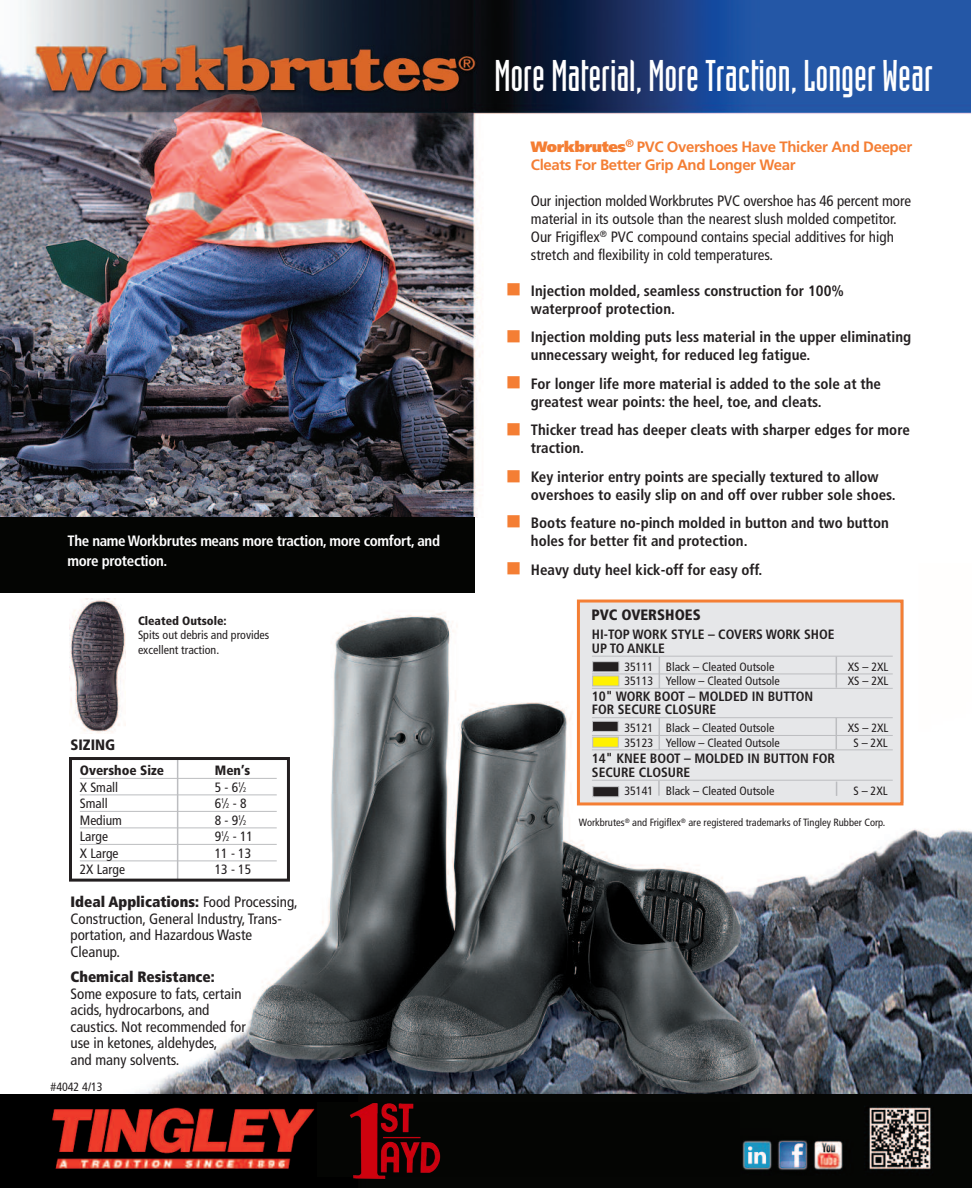
<style>
.page{position:relative;width:972px;height:1188px;background:#fff}
.page>*{position:absolute;margin:0;border:0;box-sizing:border-box;transform-origin:0 0}
.t1{font:43.5px "Industria Solid";color:#fff}
.t2{font:21px "Wingdings";color:#f47e34}
.t3{font:700 condensed 15px/18px "Frutiger";color:#231f20}
.t4{font:condensed 15px/16.5px "Frutiger";color:#231f20}
.t5{font:700 15px/18px "Frutiger";letter-spacing:-.025em;color:#f47e34}
.t6{font:700 condensed 15px/19.5px "Frutiger";letter-spacing:-.025em;color:#fff}
.t7{font:900 condensed 15px "Frutiger";color:#231f20}
.t8{font:900 condensed 15px "Frutiger";color:#231f20}
.t9{font:700 condensed 13.5px/13.5px "Frutiger";color:#231f20}
.t10{font:condensed 13.5px "Frutiger";color:#231f20}
.t11{font:900 condensed 13.5px "Frutiger";color:#231f20}
.t12{font:condensed 12px/14.4px "Frutiger";color:#231f20}
.t13{font:900 condensed 12px "Frutiger";color:#231f20}
.t14{font:condensed 10.5px "Frutiger";color:#231f20}
.s1{font-size:6.75px}
.s2{font-weight:900}
</style>
<div class="page">
<img style="left:54px;top:598px;width:918px;height:497px">
<img style="left:0;top:0;width:970px;height:517px">
<div style="left:0;top:517px;width:475px;height:76px;background:#040503"></div>
<img style="left:69px;top:599px;width:56px;height:134px">
<hr style="left:80px;top:778px;width:197px;height:1px;background:#bcbdc0">
<hr style="left:80px;top:795px;width:197px;height:1px;background:#bcbdc0">
<hr style="left:80px;top:811px;width:197px;height:1px;background:#bcbdc0">
<hr style="left:80px;top:828px;width:197px;height:1px;background:#bcbdc0">
<hr style="left:80px;top:844px;width:197px;height:1px;background:#bcbdc0">
<hr style="left:80px;top:861px;width:197px;height:1px;background:#bcbdc0">
<hr style="left:177px;top:759px;width:1px;height:121px;background:#bcbdc0">
<div style="left:69px;top:757px;width:221px;height:125px;border:3px solid #231f20"></div>
<div style="left:578px;top:600px;width:325px;height:203px;background:#e6e7e9"></div>
<hr style="left:659px;top:657px;width:1px;height:31px;background:#bcbdc0">
<hr style="left:659px;top:718px;width:1px;height:32px;background:#bcbdc0">
<svg style="left:658px;top:781px;width:2px;height:15px"></svg>
<hr style="left:592px;top:656px;width:301px;height:1px;background:#bcbdc0">
<hr style="left:592px;top:674px;width:301px;height:1px;background:#bcbdc0">
<hr style="left:592px;top:688px;width:301px;height:1px;background:#bcbdc0">
<hr style="left:592px;top:717px;width:301px;height:1px;background:#bcbdc0">
<hr style="left:592px;top:735px;width:301px;height:1px;background:#bcbdc0">
<hr style="left:592px;top:749px;width:301px;height:1px;background:#bcbdc0">
<hr style="left:592px;top:780px;width:301px;height:1px;background:#bcbdc0">
<div style="left:577px;top:600px;width:326px;height:205px;border:3px solid #f47e34"></div>
<div style="left:593px;top:662px;width:25px;height:9px;background:#231f20"></div>
<div style="left:592px;top:661px;width:27px;height:11px;border:1px solid #bcbdc0"></div>
<div style="left:593px;top:676px;width:25px;height:10px;background:#fff101"></div>
<div style="left:593px;top:722px;width:25px;height:9px;background:#231f20"></div>
<div style="left:592px;top:721px;width:26px;height:11px;border:1px solid #bcbdc0"></div>
<div style="left:593px;top:738px;width:25px;height:9px;background:#fff101"></div>
<div style="left:592px;top:737px;width:27px;height:11px;border:1px solid #bcbdc0"></div>
<div style="left:593px;top:787px;width:25px;height:9px;background:#231f20"></div>
<div style="left:592px;top:786px;width:27px;height:11px;border:1px solid #bcbdc0"></div>
<svg style="left:836px;top:782px;width:1px;height:14px"></svg>
<hr style="left:836px;top:656px;width:1px;height:32px;background:#bcbdc0">
<hr style="left:836px;top:718px;width:1px;height:31px;background:#bcbdc0">
<img style="left:0;top:1095px;width:969px;height:93px">
<div style="left:317px;top:1102px;width:423px;height:74px;background:#040503"></div>
<img style="left:345px;top:1099px;width:100px;height:84px">
<svg style="left:508px;top:470px;width:12px;height:47px"></svg>
<p class="t6" style="left:68px;top:532px;width:374px">The name Workbrutes means more traction, more comfort, and more protection.</p>
<p class="t13" style="left:138px;top:616px;width:90px">Cleated Outsole:</p>
<p class="t12" style="left:138px;top:629px;width:133px">Spits out debris and provides excellent traction.</p>
<p class="t8" style="left:70px;top:739px;width:46px">SIZING</p>
<p class="t11" style="left:80px;top:765px;width:86px">Overshoe Size</p>
<p class="t11" style="left:215px;top:765px;width:37px">Men’s</p>
<p class="t10" style="left:80px;top:781px;width:40px">X Small</p>
<p class="t10" style="left:215px;top:781px;width:33px">5 - 6<sup>1</sup>⁄<span class="s1">2</span></p>
<p class="t10" style="left:80px;top:798px;width:29px">Small</p>
<p class="t10" style="left:215px;top:798px;width:33px">6<sup>1</sup>⁄<span class="s1">2</span> - 8</p>
<p class="t10" style="left:80px;top:814px;width:44px">Medium</p>
<p class="t10" style="left:215px;top:814px;width:33px">8 - 9<sup>1</sup>⁄<span class="s1">2</span></p>
<p class="t10" style="left:80px;top:831px;width:30px">Large</p>
<p class="t10" style="left:215px;top:831px;width:40px">9<sup>1</sup>⁄<span class="s1">2</span> - 11</p>
<p class="t10" style="left:80px;top:847px;width:40px">X Large</p>
<p class="t10" style="left:215px;top:847px;width:38px">11 - 13</p>
<p class="t10" style="left:80px;top:864px;width:47px">2X Large</p>
<p class="t10" style="left:215px;top:864px;width:38px">13 - 15</p>
<p class="t4" style="left:70px;top:895px;width:229px"><span class="s2">Ideal Applications:</span> Food Processing,<br>Construction, General Industry, Trans&shy;portation, and Hazardous Waste<br>Cleanup.</p>
<p class="t7" style="left:70px;top:971px;width:146px">Chemical Resistance:</p>
<p class="t4" style="left:70px;top:986px;width:177px">Some exposure to fats, certain acids, hydrocarbons, and caustics. Not recommended for use in ketones, aldehydes,<br>and many solvents.</p>
<p class="t12" style="left:51px;top:1080px;width:53px">#4042 4/13</p>
<h1 class="t1" style="left:494px;top:60px;width:440px">More Material, More Traction, Longer Wear</h1>
<h2 class="t2" style="left:506px;top:278px;width:17px">■</h2>
<h2 class="t2" style="left:506px;top:325px;width:17px">■</h2>
<h2 class="t2" style="left:506px;top:371px;width:17px">■</h2>
<h2 class="t2" style="left:506px;top:418px;width:17px">■</h2>
<h2 class="t2" style="left:506px;top:557px;width:17px">■</h2>
<p class="t5" style="left:531px;top:139px;width:383px"><span class="s2">Workbrutes</span><sup>®</sup> PVC Overshoes Have Thicker And Deeper<br>Cleats For Better Grip And Longer Wear</p>
<p class="t4" style="left:531px;top:193px;width:382px;line-height:18px">Our injection molded Workbrutes PVC overshoe has 46 percent more material in its outsole than the nearest slush molded competitor.<br>Our Frigiflex<sup>®</sup> PVC compound contains special additives for high stretch and flexibility in cold temperatures.</p>
<p class="t3" style="left:531px;top:283px;width:315px">Injection molded, seamless construction for 100% waterproof protection.</p>
<p class="t3" style="left:531px;top:329px;width:382px">Injection molding puts less material in the upper eliminating unnecessary weight, for reduced leg fatigue.</p>
<p class="t3" style="left:531px;top:376px;width:352px">For longer life more material is added to the sole at the greatest wear points: the heel, toe, and cleats.</p>
<p class="t3" style="left:531px;top:422px;width:381px">Thicker tread has deeper cleats with sharper edges for more traction.</p>
<p class="t3" style="left:531px;top:469px;width:366px">Key interior entry points are specially textured to allow overshoes to easily slip on and off over rubber sole shoes.</p>
<p class="t3" style="left:531px;top:515px;width:360px">Boots feature no-pinch molded in button and two button holes for better fit and protection.</p>
<p class="t3" style="left:531px;top:562px;width:233px">Heavy duty heel kick-off for easy off.</p>
<p class="t8" style="left:591px;top:609px;width:111px">PVC OVERSHOES</p>
<p class="t9" style="left:592px;top:629px;width:244px">HI-TOP WORK STYLE – COVERS WORK SHOE<br>UP TO ANKLE</p>
<p class="t12" style="left:624px;top:661px;width:151px">35111 Black – Cleated Outsole</p>
<p class="t12" style="left:848px;top:661px;width:42px">XS – 2XL</p>
<p class="t12" style="left:624px;top:675px;width:157px">35113 Yellow – Cleated Outsole</p>
<p class="t12" style="left:848px;top:675px;width:42px">XS – 2XL</p>
<p class="t9" style="left:592px;top:691px;width:223px">10" WORK BOOT – MOLDED IN BUTTON<br>FOR SECURE CLOSURE</p>
<p class="t12" style="left:624px;top:722px;width:151px">35121 Black – Cleated Outsole</p>
<p class="t12" style="left:848px;top:722px;width:42px">XS – 2XL</p>
<p class="t12" style="left:624px;top:736px;width:157px">35123 Yellow – Cleated Outsole</p>
<p class="t12" style="left:854px;top:736px;width:36px">S – 2XL</p>
<p class="t9" style="left:592px;top:753px;width:245px">14" KNEE BOOT – MOLDED IN BUTTON FOR<br>SECURE CLOSURE</p>
<p class="t12" style="left:624px;top:785px;width:151px">35141 Black – Cleated Outsole</p>
<p class="t12" style="left:854px;top:785px;width:36px">S – 2XL</p>
<p class="t14" style="left:579px;top:818px;width:308px">Workbrutes<sup>®</sup> and Frigiflex<sup>®</sup> are registered trademarks of Tingley Rubber Corp.</p>
</div>
